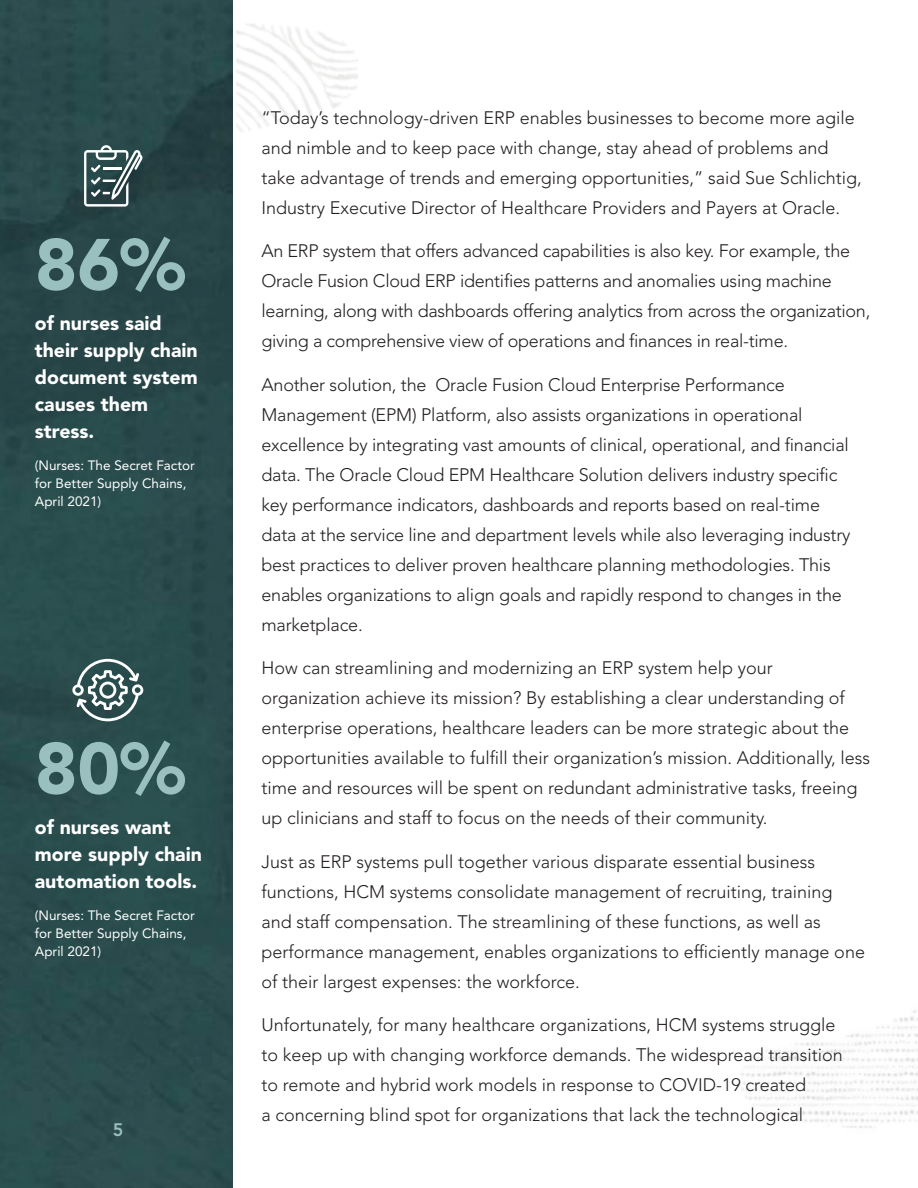
<style>
.page{position:relative;width:918px;height:1188px;background:#fff}
.page>*{position:absolute;margin:0;border:0;box-sizing:border-box;transform-origin:0 0}
.Oracle_body{font:900 72px "Avenir LT Std";color:#99bfbf}
.Oracle_body-2{font:900 19.5px/27px "Avenir LT Std";color:#fff}
.Oracle_body-3{font:300 18px/30px "Avenir LT Std";color:#231f20}
.Oracle_body-4{font:800 18px "Avenir LT Std";color:#99bfbf}
.Oracle_body-5{font:13.5px/18px "Avenir LT Std";color:#fff}
</style>
<div class="page">
<img style="left:0;top:0;width:233px;height:1188px">
<img style="left:741px;top:1010px;width:177px;height:118px">
<svg style="left:84px;top:145px;width:59px;height:62px"></svg>
<svg style="left:72px;top:659px;width:71px;height:62px"></svg>
<p class="Oracle_body" style="left:35px;top:221px;width:152px">86%</p>
<p class="Oracle_body-2" style="left:35px;top:310px;width:164px">of nurses said their supply chain document system causes them stress.</p>
<p class="Oracle_body-5" style="left:35px;top:456px;width:162px">(Nurses: The Secret Factor for Better Supply Chains,<br>April 2021)</p>
<p class="Oracle_body" style="left:35px;top:725px;width:152px">80%</p>
<p class="Oracle_body-2" style="left:35px;top:814px;width:169px">of nurses want more supply chain automation tools.</p>
<p class="Oracle_body-5" style="left:35px;top:906px;width:162px">(Nurses: The Secret Factor for Better Supply Chains,<br>April 2021)</p>
<p class="Oracle_body-4" style="left:113px;top:1119px;width:12px">5</p>
<p class="Oracle_body-3" style="left:261px;top:103px;width:602px">“Today’s technology-driven ERP enables businesses to become more agile and nimble and to keep pace with change, stay ahead of problems and take advantage of trends and emerging opportunities,” said Sue Schlichtig, Industry Executive Director of Healthcare Providers and Payers at Oracle.</p>
<p class="Oracle_body-3" style="left:261px;top:236px;width:611px">An ERP system that offers advanced capabilities is also key. For example, the Oracle Fusion Cloud ERP identifies patterns and anomalies using machine learning, along with dashboards offering analytics from across the organization, giving a comprehensive view of operations and finances in real-time.</p>
<p class="Oracle_body-3" style="left:261px;top:370px;width:591px">Another solution, the Oracle Fusion Cloud Enterprise Performance Management (EPM) Platform, also assists organizations in operational excellence by integrating vast amounts of clinical, operational, and financial data. The Oracle Cloud EPM Healthcare Solution delivers industry specific key performance indicators, dashboards and reports based on real-time data at the service line and department levels while also leveraging industry best practices to deliver proven healthcare planning methodologies. This enables organizations to align goals and rapidly respond to changes in the marketplace.</p>
<p class="Oracle_body-3" style="left:261px;top:653px;width:610px">How can streamlining and modernizing an ERP system help your organization achieve its mission? By establishing a clear understanding of enterprise operations, healthcare leaders can be more strategic about the opportunities available to fulfill their organization’s mission. Additionally, less time and resources will be spent on redundant administrative tasks, freeing up clinicians and staff to focus on the needs of their community.</p>
<p class="Oracle_body-3" style="left:261px;top:847px;width:605px">Just as ERP systems pull together various disparate essential business functions, HCM systems consolidate management of recruiting, training and staff compensation. The streamlining of these functions, as well as performance management, enables organizations to efficiently manage one of their largest expenses: the workforce.</p>
<p class="Oracle_body-3" style="left:261px;top:1010px;width:583px">Unfortunately, for many healthcare organizations, HCM systems struggle to keep up with changing workforce demands. The widespread transition to remote and hybrid work models in response to COVID-19 created<br>a concerning blind spot for organizations that lack the technological</p>
</div>
